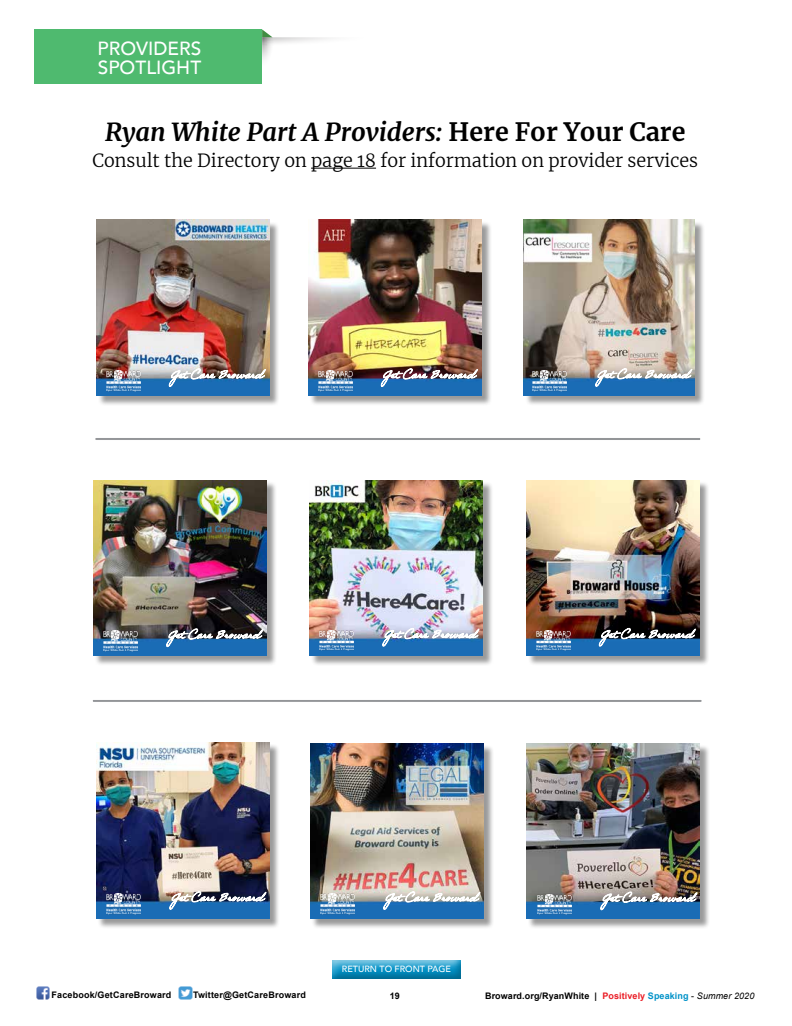
<style>
.page{position:relative;width:792px;height:1026px;background:#fff}
.page>*{position:absolute;margin:0;border:0;box-sizing:border-box;transform-origin:0 0}
.t1{font:italic 700 25px "Merriweather";color:#000}
.t2{font:500 19px/19px "Avenir";color:#fff}
.t3{font:300 18px "Merriweather";color:#000}
.t4{font:11px "Adobe Handwriting Ernie";color:#fff}
.t5{font:700 9px "Arial";letter-spacing:.02em;color:#000}
.t6{font:500 9px "Avenir";color:#fff}
.s1{font-style:normal}
.s2{color:#ea1d26}
.s3{color:#0092c8}
.s4{font-weight:400}
.s5{font-weight:400;font-style:italic}
</style>
<div class="page">
<img style="left:36px;top:986px;width:14px;height:14px">
<img style="left:178px;top:986px;width:15px;height:14px">
<div style="left:34px;top:29px;width:228px;height:55px;background:#4fba6f"></div>
<svg style="left:262px;top:29px;width:67px;height:17px"></svg>
<hr style="left:311px;top:168px;width:65px;height:1px;background:#000">
<svg style="left:96px;top:438px;width:604px;height:2px"></svg>
<svg style="left:93px;top:700px;width:608px;height:1px"></svg>
<div style="left:97px;top:221px;width:183px;height:185px;background:#000;opacity:.4"></div>
<img style="left:96px;top:220px;width:173px;height:175px">
<div style="left:309px;top:221px;width:183px;height:185px;background:#000;opacity:.4"></div>
<img style="left:308px;top:220px;width:173px;height:175px">
<div style="left:525px;top:221px;width:180px;height:185px;background:#000;opacity:.4"></div>
<img style="left:523px;top:220px;width:172px;height:175px">
<div style="left:311px;top:481px;width:183px;height:185px;background:#000;opacity:.4"></div>
<img style="left:310px;top:480px;width:173px;height:175px">
<div style="left:528px;top:481px;width:182px;height:185px;background:#000;opacity:.4"></div>
<img style="left:526px;top:480px;width:173px;height:175px">
<div style="left:95px;top:481px;width:182px;height:185px;background:#000;opacity:.4"></div>
<img style="left:94px;top:480px;width:172px;height:175px">
<div style="left:528px;top:744px;width:182px;height:185px;background:#000;opacity:.4"></div>
<img style="left:527px;top:743px;width:172px;height:175px">
<div style="left:98px;top:744px;width:182px;height:185px;background:#000;opacity:.4"></div>
<img style="left:97px;top:742px;width:172px;height:177px">
<div style="left:311px;top:745px;width:183px;height:184px;background:#000;opacity:.4"></div>
<img style="left:310px;top:743px;width:173px;height:176px">
<div style="left:332px;top:959px;width:129px;height:20px;background:#000;opacity:.3"></div>
<img style="left:318px;top:371px;width:34px;height:20px">
<img style="left:106px;top:371px;width:34px;height:20px">
<img style="left:536px;top:630px;width:34px;height:21px">
<img style="left:533px;top:371px;width:34px;height:20px">
<img style="left:320px;top:630px;width:34px;height:21px">
<img style="left:104px;top:631px;width:34px;height:20px">
<img style="left:321px;top:894px;width:34px;height:20px">
<img style="left:107px;top:894px;width:34px;height:20px">
<img style="left:538px;top:894px;width:34px;height:20px">
<p class="t2" style="left:98px;top:38px;width:105px">PROVIDERS<br>SPOTLIGHT</p>
<p class="t1" style="left:105px;top:114px;width:582px">Ryan White Part A Providers: <span class="s1">Here For Your Care</span></p>
<p class="t3" style="left:92px;top:148px;width:607px">Consult the Directory on page 18 for information on provider services</p>
<p class="t4" style="left:171px;top:368px;width:94px">Get Care Broward</p>
<p class="t4" style="left:383px;top:368px;width:94px">Get Care Broward</p>
<p class="t4" style="left:597px;top:368px;width:94px">Get Care Broward</p>
<p class="t4" style="left:168px;top:628px;width:94px">Get Care Broward</p>
<p class="t4" style="left:384px;top:628px;width:94px">Get Care Broward</p>
<p class="t4" style="left:601px;top:628px;width:94px">Get Care Broward</p>
<p class="t4" style="left:171px;top:891px;width:94px">Get Care Broward</p>
<p class="t4" style="left:385px;top:891px;width:94px">Get Care Broward</p>
<p class="t4" style="left:602px;top:891px;width:94px">Get Care Broward</p>
<p class="t6" style="left:342px;top:961px;width:111px">RETURN TO FRONT PAGE</p>
<p class="t5" style="left:51px;top:989px;width:121px">Facebook/GetCareBroward</p>
<p class="t5" style="left:193px;top:989px;width:114px">Twitter@GetCareBroward</p>
<p class="t5" style="left:390px;top:989px;width:12px">19</p>
<p class="t5" style="left:485px;top:989px;width:271px">Broward.org/RyanWhite | <span class="s2">Positively</span> <span class="s3">Speaking</span> <span class="s4">-</span> <span class="s5">Summer 2020</span></p>
</div>
